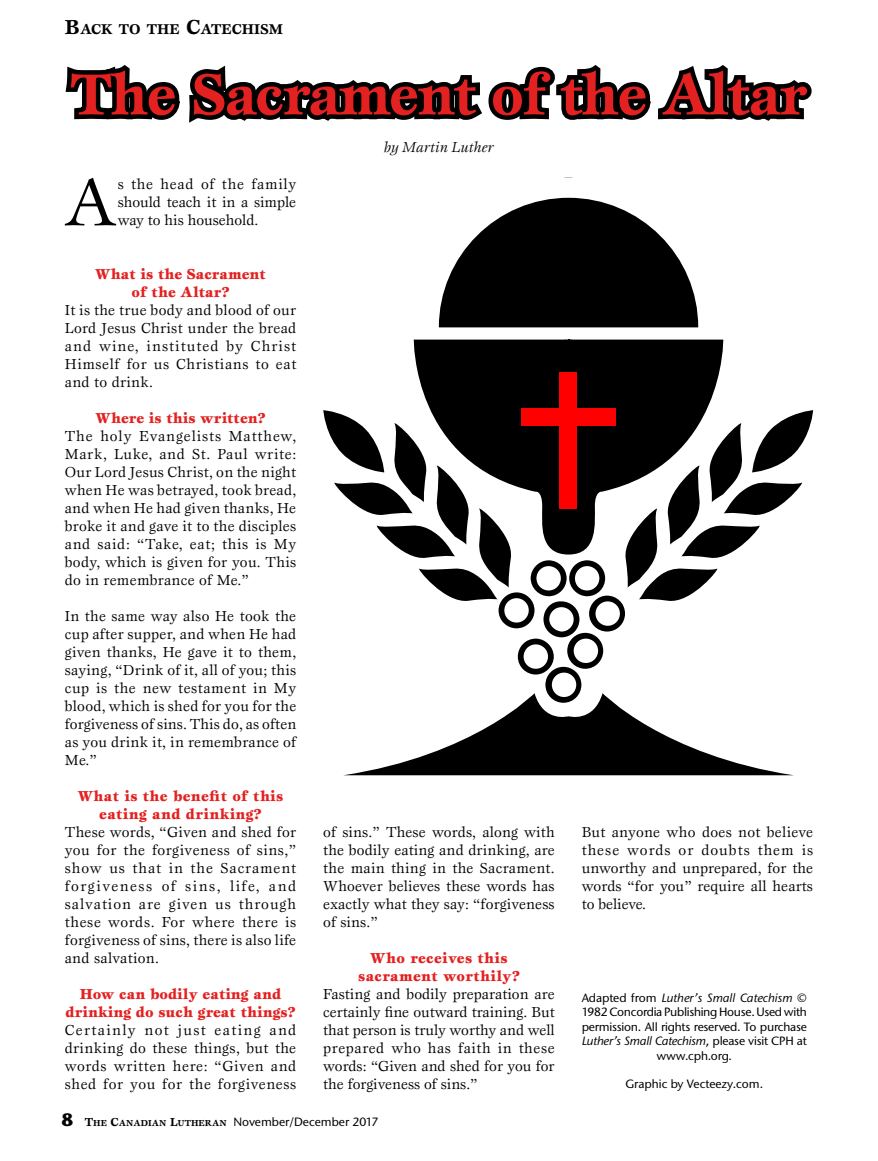
<style>
.page{position:relative;width:878px;height:1161px;background:#fff}
.page>*{position:absolute;margin:0;border:0;box-sizing:border-box;transform-origin:0 0}
.t1{font:69px "Esprit";color:#000}
.t2{font:700 60px "Esprit";letter-spacing:-.03em;color:#e32121}
.t3{font:15px/18px "Esprit";letter-spacing:.015em;color:#000;text-align:justify}
.t4{font:900 15px/18px "Esprit";color:#e32121;text-align:center}
.t5{font:900 15px/18px "Esprit";letter-spacing:.02em;color:#e32121;text-align:center}
.t6{font:italic 15px "Esprit";color:#000}
.t7{font:700 14.7px "Esprit";color:#000}
.t8{font:500 12px/14.4px "Stone Sans ITC";letter-spacing:-.02em;color:#000;text-align:center}
.t9{font:500 12px "Stone Sans ITC";color:#000}
.s1{font-size:21px}
.s2{font-weight:700;font-size:18px}
.s3{font-family:"Esprit";font-weight:700}
.s4{font-family:"Esprit";font-weight:700;font-size:9px}
.s5{font-style:italic}
</style>
<div class="page">
<svg style="left:65px;top:65px;width:747px;height:58px"></svg>
<svg style="left:439px;top:198px;width:259px;height:129px"></svg>
<div style="left:413px;top:340px;width:311px;height:70px;background:#000"></div>
<svg style="left:323px;top:410px;width:490px;height:365px"></svg>
<div style="left:559px;top:372px;width:18px;height:136px;background:#f00"></div>
<div style="left:521px;top:408px;width:94px;height:18px;background:#f00"></div>
<p class="t7" style="left:65px;top:20px;width:220px"><span class="s1">B</span>ACK TO THE <span class="s1">C</span>ATECHISM</p>
<h2 class="t2" style="left:70px;top:56px;width:739px">The Sacrament of the Altar</h2>
<p class="t6" style="left:384px;top:139px;width:111px">by Martin Luther</p>
<h1 class="t1" style="left:64px;top:160px;width:55px">A</h1>
<p class="t3" style="left:118px;top:175px;width:180px">s the head of the family should teach it in a simple way to his household.</p>
<p class="t4" style="left:95px;top:265px;width:172px">What is the Sacrament of the Altar?</p>
<p class="t3" style="left:65px;top:301px;width:233px">It is the true body and blood of our Lord Jesus Christ under the bread and wine, instituted by Christ Himself for us Christians to eat and to drink.</p>
<p class="t4" style="left:95px;top:409px;width:172px">Where is this written?</p>
<p class="t3" style="left:65px;top:427px;width:233px">The holy Evangelists Matthew, Mark, Luke, and St. Paul write:<br>Our Lord Jesus Christ, on the night when He was betrayed, took bread, and when He had given thanks, He broke it and gave it to the disciples and said: “Take, eat; this is My body, which is given for you. This do in remembrance of Me.”</p>
<p class="t3" style="left:65px;top:607px;width:233px">In the same way also He took the cup after supper, and when He had given thanks, He gave it to them, saying, “Drink of it, all of you; this cup is the new testament in My blood, which is shed for you for the forgiveness of sins. This do, as often as you drink it, in remembrance of Me.”</p>
<p class="t5" style="left:78px;top:787px;width:207px">What is the benefit of this eating and drinking?</p>
<p class="t3" style="left:65px;top:823px;width:233px">These words, “Given and shed for you for the forgiveness of sins,” show us that in the Sacrament forgiveness of sins, life, and salvation are given us through these words. For where there is forgiveness of sins, there is also life and salvation.</p>
<p class="t4" style="left:66px;top:985px;width:231px">How can bodily eating and drinking do such great things?</p>
<p class="t3" style="left:65px;top:1021px;width:233px">Certainly not just eating and drinking do these things, but the words written here: “Given and shed for you for the forgiveness</p>
<p class="t3" style="left:323px;top:823px;width:233px">of sins.” These words, along with the bodily eating and drinking, are the main thing in the Sacrament.<br>Whoever believes these words has exactly what they say: “forgiveness of sins.”</p>
<p class="t5" style="left:358px;top:949px;width:163px">Who receives this sacrament worthily?</p>
<p class="t3" style="left:323px;top:985px;width:233px">Fasting and bodily preparation are certainly fine outward training. But that person is truly worthy and well prepared who has faith in these words: “Given and shed for you for the forgiveness of sins.”</p>
<p class="t9" style="left:62px;top:1114px;width:318px"><span class="s2">8</span> <span class="s3">T</span><span class="s4">HE</span> <span class="s3">C</span><span class="s4">ANADIAN</span> <span class="s3">L</span><span class="s4">UTHERAN</span> November/December 2017</p>
<p class="t3" style="left:581px;top:823px;width:233px">But anyone who does not believe these words or doubts them is unworthy and unprepared, for the words “for you” require all hearts to believe.</p>
<p class="t8" style="left:581px;top:990px;width:227px">Adapted from <span class="s5">Luther’s Small Catechism</span> © 1982 Concordia Publishing House. Used with permission. All rights reserved. To purchase <span class="s5">Luther’s Small Catechism</span>, please visit CPH at www.cph.org.</p>
<p class="t9" style="left:625px;top:1077px;width:139px">Graphic by Vecteezy.com.</p>
</div>
